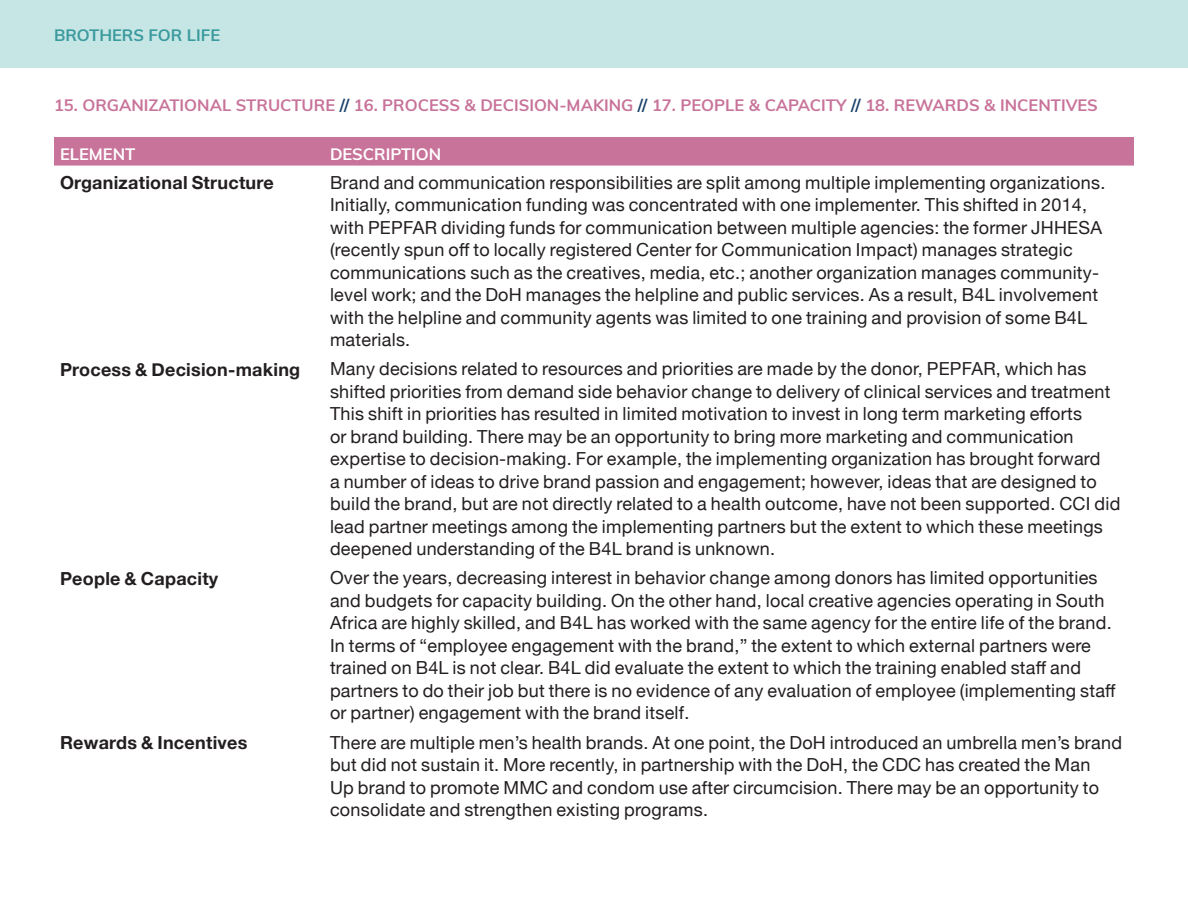
<style>
.page{position:relative;width:1188px;height:918px;background:#fff}
.page>*{position:absolute;margin:0;border:0;box-sizing:border-box;transform-origin:0 0}
.body{font:18px/22.5px "Helvetica Neue";letter-spacing:.015em;color:#231f20}
.body-2{font:700 18px "Helvetica Neue";letter-spacing:.015em;color:#231f20}
.best_practice_header{font:700 16.5px "Muli";color:#c87399}
.best_practice_header-2{font:700 16.5px "Muli";color:#fff}
.t1{font:700 16.5px "Muli";color:#3b9a9e}
.s1{color:#19416b}
</style>
<div class="page">
<div style="left:0;top:0;width:1188px;height:68px;background:#c6e6e5"></div>
<div style="left:54px;top:137px;width:1080px;height:29px;background:#c87399"></div>
<p class="t1" style="left:54px;top:23px;width:168px">BROTHERS FOR LIFE</p>
<p class="best_practice_header" style="left:54px;top:93px;width:1045px">15. ORGANIZATIONAL STRUCTURE <span class="s1">//</span> 16. PROCESS &amp; DECISION-MAKING <span class="s1">//</span> 17. PEOPLE &amp; CAPACITY <span class="s1">//</span> 18. REWARDS &amp; INCENTIVES</p>
<p class="best_practice_header-2" style="left:60px;top:142px;width:77px">ELEMENT</p>
<p class="best_practice_header-2" style="left:330px;top:142px;width:113px">DESCRIPTION</p>
<p class="body-2" style="left:60px;top:169px;width:215px">Organizational Structure</p>
<p class="body" style="left:330px;top:172px;width:777px">Brand and communication responsibilities are split among multiple implementing organizations.<br>Initially, communication funding was concentrated with one implementer. This shifted in 2014, with PEPFAR dividing funds for communication between multiple agencies: the former JHHESA (recently spun off to locally registered Center for Communication Impact) manages strategic communications such as the creatives, media, etc.; another organization manages community&shy;level work; and the DoH manages the helpline and public services. As a result, B4L involvement with the helpline and community agents was limited to one training and provision of some B4L materials.</p>
<p class="body-2" style="left:60px;top:355px;width:242px">Process &amp; Decision-making</p>
<p class="body" style="left:330px;top:359px;width:792px">Many decisions related to resources and priorities are made by the donor, PEPFAR, which has shifted priorities from demand side behavior change to delivery of clinical services and treatment This shift in priorities has resulted in limited motivation to invest in long term marketing efforts<br>or brand building. There may be an opportunity to bring more marketing and communication expertise to decision-making. For example, the implementing organization has brought forward<br>a number of ideas to drive brand passion and engagement; however, ideas that are designed to build the brand, but are not directly related to a health outcome, have not been supported. CCI did lead partner meetings among the implementing partners but the extent to which these meetings deepened understanding of the B4L brand is unknown.</p>
<p class="body-2" style="left:60px;top:564px;width:160px">People &amp; Capacity</p>
<p class="body" style="left:330px;top:568px;width:787px">Over the years, decreasing interest in behavior change among donors has limited opportunities and budgets for capacity building. On the other hand, local creative agencies operating in South Africa are highly skilled, and B4L has worked with the same agency for the entire life of the brand.<br>In terms of “employee engagement with the brand,” the extent to which external partners were trained on B4L is not clear. B4L did evaluate the extent to which the training enabled staff and partners to do their job but there is no evidence of any evaluation of employee (implementing staff or partner) engagement with the brand itself.</p>
<p class="body-2" style="left:60px;top:728px;width:189px">Rewards &amp; Incentives</p>
<p class="body" style="left:330px;top:732px;width:794px">There are multiple men’s health brands. At one point, the DoH introduced an umbrella men’s brand but did not sustain it. More recently, in partnership with the DoH, the CDC has created the Man<br>Up brand to promote MMC and condom use after circumcision. There may be an opportunity to consolidate and strengthen existing programs.</p>
</div>
